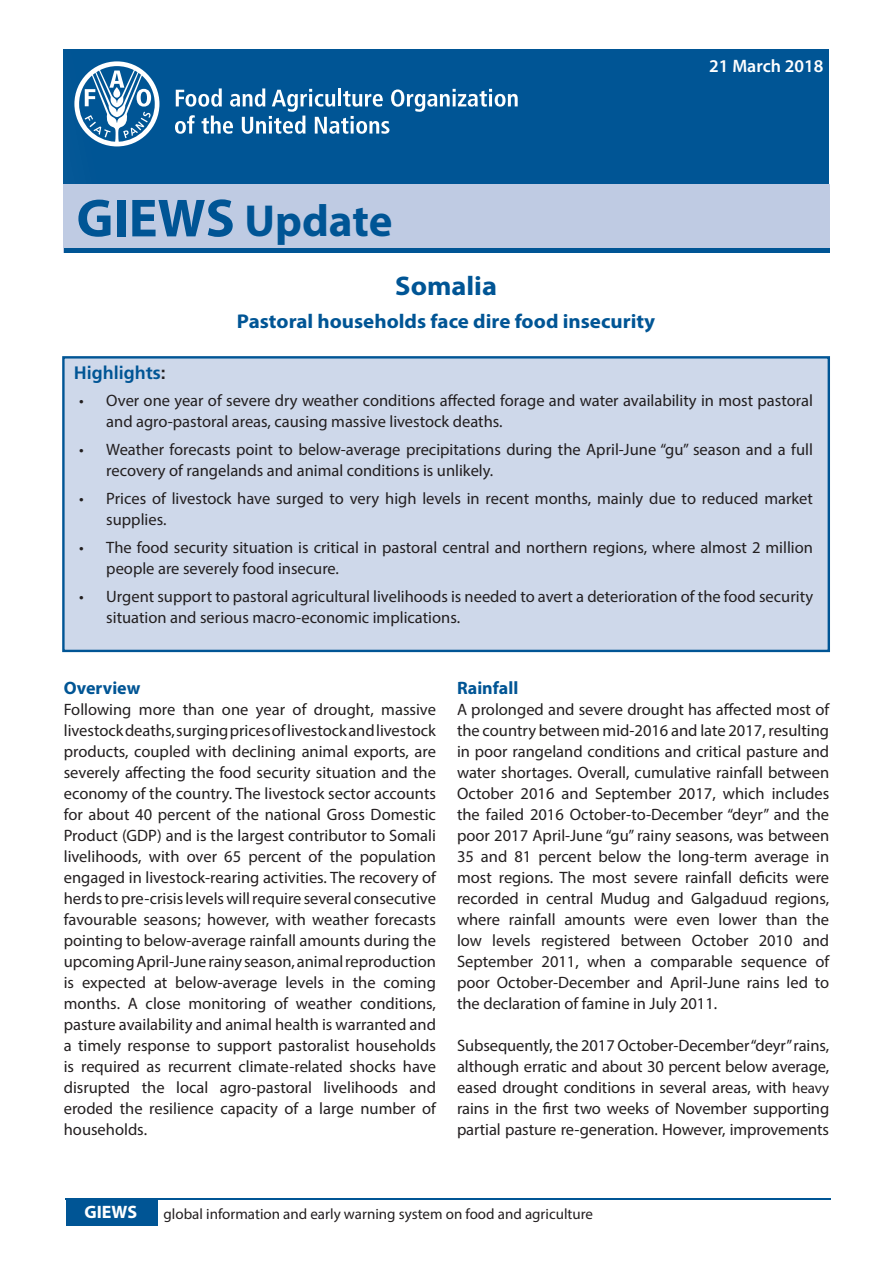
<style>
.page{position:relative;width:893px;height:1263px;background:#fff}
.page>*{position:absolute;margin:0;border:0;box-sizing:border-box;transform-origin:0 0}
.t1{font:700 45px "Myriad Pro";color:#005595}
.Heading3{font:700 27px "Myriad Pro";color:#005595;scale:1.05 1}
.t2{font:700 19.95px "Myriad Pro";color:#005595;scale:1.05 1}
.t3{font:600 18px "Myriad Pro";color:#fff}
.Heading3-2{font:700 18px "Frutiger LT Std";color:#005595}
.NewPara1{font:700 18px "Myriad Pro";color:#005595}
.subHeading{font:700 18px "Myriad Pro";color:#005595}
.t4{font:700 18px "Myriad Pro";color:#fff}
.NewPara1-2{font:16.5px/21px "Myriad Pro";color:#231f20}
.t5{font:15px "Myriad Pro";color:#231f20}
.s1{font-size:54px}
.s2{color:#231f20}
.s3{font-size:15px}
</style>
<div class="page">
<hr style="left:66px;top:1198px;width:765px;height:2px;background:#005595">
<div style="left:66px;top:1200px;width:92px;height:26px;background:#005595"></div>
<div style="left:64px;top:50px;width:765px;height:134px;background:#005595"></div>
<svg style="left:175px;top:88px;width:343px;height:46px"></svg>
<svg style="left:74px;top:61px;width:85px;height:85px"></svg>
<div style="left:63px;top:184px;width:766px;height:69px;background:#bfcbe3"></div>
<div style="left:64px;top:248px;width:765px;height:5px;background:#005595"></div>
<div style="left:63px;top:357px;width:766px;height:294px;background:#ced8ea"></div>
<div style="left:62px;top:356px;width:768px;height:296px;border:2px solid #005595"></div>
<h1 class="t1" style="left:77px;top:192px;width:317px"><span class="s1">GIEWS</span> Update</h1>
<p class="Heading3" style="left:395px;top:268px;width:99px">Somalia</p>
<p class="t2" style="left:237px;top:309px;width:400px">Pastoral households face dire food insecurity</p>
<p class="t3" style="left:709px;top:55px;width:116px">21 March 2018</p>
<p class="Heading3-2" style="left:74px;top:362px;width:93px">Highlights<span class="s2">:</span></p>
<p class="NewPara1-2" style="left:106px;top:390px;width:708px;line-height:20.2px;text-indent:-27px">• Over one year of severe dry weather conditions affected forage and water availability in most pastoral and agro-pastoral areas, causing massive livestock deaths.</p>
<p class="NewPara1-2" style="left:106px;top:439px;width:708px;line-height:20.2px;text-indent:-27px">• Weather forecasts point to below-average precipitations during the April-June “gu” season and a full recovery of rangelands and animal conditions is unlikely.</p>
<p class="NewPara1-2" style="left:106px;top:488px;width:708px;line-height:20.2px;text-indent:-27px">• Prices of livestock have surged to very high levels in recent months, mainly due to reduced market supplies.</p>
<p class="NewPara1-2" style="left:106px;top:537px;width:708px;line-height:20.2px;text-indent:-27px">• The food security situation is critical in pastoral central and northern regions, where almost 2 million people are severely food insecure.</p>
<p class="NewPara1-2" style="left:106px;top:586px;width:708px;line-height:20.2px;text-indent:-27px">• Urgent support to pastoral agricultural livelihoods is needed to avert a deterioration of the food security situation and serious macro-economic implications.</p>
<p class="subHeading" style="left:64px;top:676px;width:78px">Overview</p>
<p class="NewPara1-2" style="left:64px;top:699px;width:374px;text-align:justify">Following more than one year of drought, massive livestock deaths, surging prices of livestock and livestock products, coupled with declining animal exports, are severely affecting the food security situation and the economy of the country. The livestock sector accounts for about 40 percent of the national Gross Domestic Product (GDP) and is the largest contributor to Somali livelihoods, with over 65 percent of the population engaged in livestock-rearing activities. The recovery of herds to pre-crisis levels will require several consecutive favourable seasons; however, with weather forecasts pointing to below‑average rainfall amounts during the upcoming April-June rainy season, animal reproduction is expected at below-average levels in the coming months. A close monitoring of weather conditions, pasture availability and animal health is warranted and a timely response to support pastoralist households is required as recurrent climate‑related shocks have disrupted the local agro‑pastoral livelihoods and eroded the resilience capacity of a large number of households.</p>
<p class="NewPara1" style="left:457px;top:676px;width:63px">Rainfall</p>
<p class="NewPara1-2" style="left:457px;top:699px;width:374px;text-align:justify">A prolonged and severe drought has affected most of the country between mid-2016 and late 2017, resulting in poor rangeland conditions and critical pasture and water shortages. Overall, cumulative rainfall between October 2016 and September 2017, which includes the failed 2016 October-to-December “deyr” and the poor 2017 April-June “gu” rainy seasons, was between 35 and 81 percent below the long-term average in most regions. The most severe rainfall deficits were recorded in central Mudug and Galgaduud regions, where rainfall amounts were even lower than the low levels registered between October 2010 and September 2011, when a comparable sequence of poor October-December and April-June rains led to the declaration of famine in July 2011.</p>
<p class="NewPara1-2" style="left:457px;top:1035px;width:374px;text-align:justify">Subsequently, the 2017 October-December “deyr” rains, although erratic and about 30 percent below average, eased drought conditions in several areas, with <span class="s3">heavy </span>rains in the first two weeks of November supporting partial pasture re-generation. However, improvements</p>
<p class="t4" style="left:84px;top:1200px;width:54px">GIEWS</p>
<p class="t5" style="left:164px;top:1204px;width:431px">global information and early warning system on food and agriculture</p>
</div>
